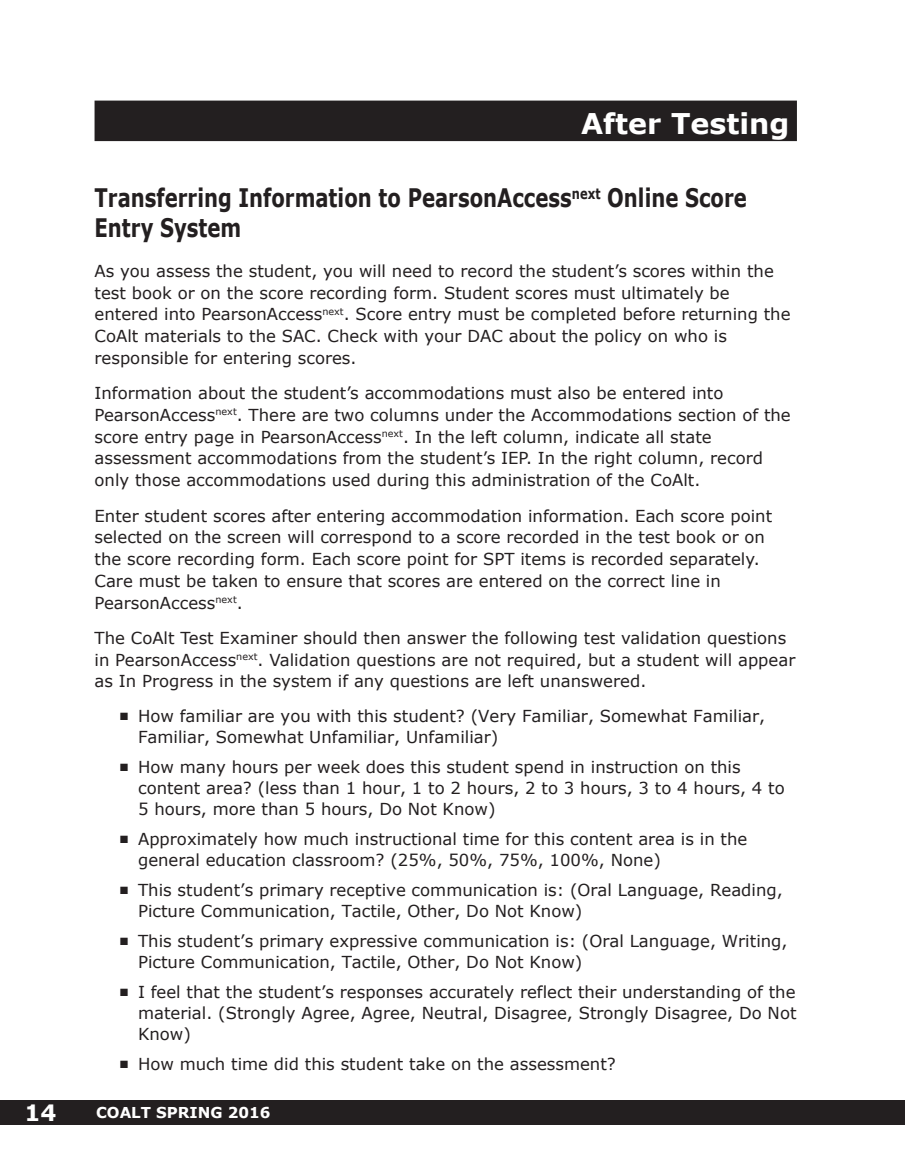
<style>
.page{position:relative;width:905px;height:1175px;background:#fff}
.page>*{position:absolute;margin:0;border:0;box-sizing:border-box;transform-origin:0 0}
.t1{font:700 28.5px "Verdana";color:#fff}
.t2{font:700 25.5px/30px "Verdana";color:#231f20;scale:.77 1}
.t3{font:700 22.5px "Verdana";color:#fff}
.t4{font:16.5px/21.8px "Verdana";color:#231f20}
.t5{font:700 15px "Verdana";color:#fff}
</style>
<div class="page">
<div style="left:0;top:1100px;width:904px;height:24px;background:#231f20"></div>
<div style="left:94px;top:101px;width:702px;height:40px;background:#231f20"></div>
<h1 class="t1" style="left:581px;top:103px;width:210px">After Testing</h1>
<p class="t2" style="left:94px;top:182px;width:848px">Transferring Information to PearsonAccess<sup>next</sup> Online Score<br>Entry System</p>
<p class="t4" style="left:94px;top:260px;width:697px">As you assess the student, you will need to record the student’s scores within the test book or on the score recording form. Student scores must ultimately be entered into PearsonAccess<sup>next</sup>. Score entry must be completed before returning the CoAlt materials to the SAC. Check with your DAC about the policy on who is responsible for entering scores.</p>
<p class="t4" style="left:94px;top:382px;width:697px">Information about the student’s accommodations must also be entered into PearsonAccess<sup>next</sup>. There are two columns under the Accommodations section of the score entry page in PearsonAccess<sup>next</sup>. In the left column, indicate all state assessment accommodations from the student’s IEP. In the right column, record only those accommodations used during this administration of the CoAlt.</p>
<p class="t4" style="left:95px;top:504px;width:679px">Enter student scores after entering accommodation information. Each score point selected on the screen will correspond to a score recorded in the test book or on the score recording form. Each score point for SPT items is recorded separately.<br>Care must be taken to ensure that scores are entered on the correct line in PearsonAccess<sup>next</sup>.</p>
<p class="t4" style="left:94px;top:626px;width:702px">The CoAlt Test Examiner should then answer the following test validation questions in PearsonAccess<sup>next</sup>. Validation questions are not required, but a student will appear as In Progress in the system if any questions are left unanswered.</p>
<p class="t4" style="left:138px;top:705px;width:628px;line-height:21px;text-indent:-18px">■ How familiar are you with this student? (Very Familiar, Somewhat Familiar,<br>Familiar, Somewhat Unfamiliar, Unfamiliar)</p>
<p class="t4" style="left:138px;top:756px;width:648px;line-height:21px;text-indent:-18px">■ How many hours per week does this student spend in instruction on this content area? (less than 1 hour, 1 to 2 hours, 2 to 3 hours, 3 to 4 hours, 4 to<br>5 hours, more than 5 hours, Do Not Know)</p>
<p class="t4" style="left:138px;top:828px;width:610px;line-height:21px;text-indent:-18px">■ Approximately how much instructional time for this content area is in the general education classroom? (25%, 50%, 75%, 100%, None)</p>
<p class="t4" style="left:138px;top:879px;width:646px;line-height:21px;text-indent:-18px">■ This student’s primary receptive communication is: (Oral Language, Reading,<br>Picture Communication, Tactile, Other, Do Not Know)</p>
<p class="t4" style="left:138px;top:930px;width:651px;line-height:21px;text-indent:-18px">■ This student’s primary expressive communication is: (Oral Language, Writing,<br>Picture Communication, Tactile, Other, Do Not Know)</p>
<p class="t4" style="left:138px;top:981px;width:660px;line-height:21px;text-align:justify;text-indent:-18px">■ I feel that the student’s responses accurately reflect their understanding of the material. (Strongly Agree, Agree, Neutral, Disagree, Strongly Disagree, Do Not Know)</p>
<p class="t4" style="left:120px;top:1052px;width:497px">■ How much time did this student take on the assessment?</p>
<h3 class="t3" style="left:25px;top:1096px;width:33px">14</h3>
<p class="t5" style="left:96px;top:1101px;width:176px">COALT SPRING 2016</p>
</div>
